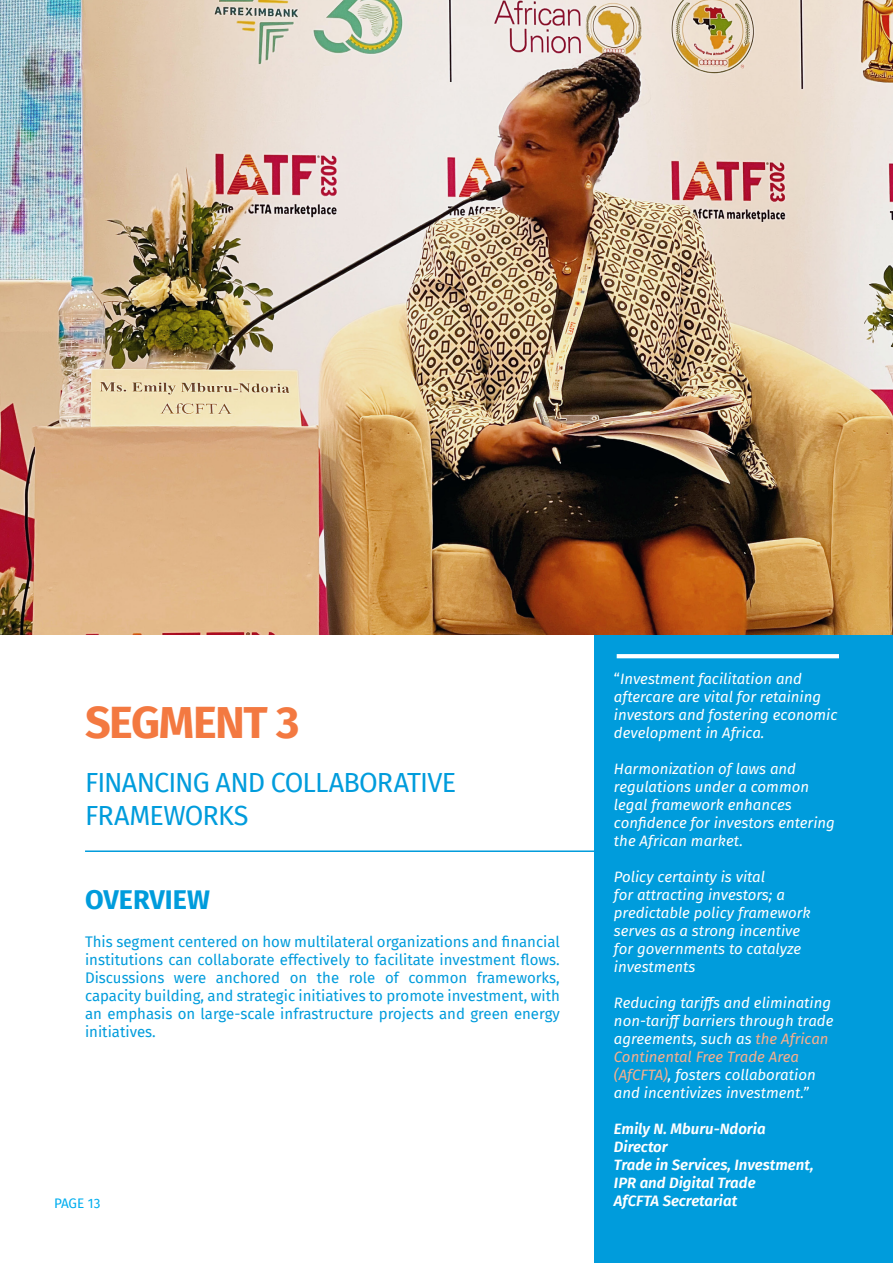
<style>
.page{position:relative;width:893px;height:1263px;background:#fff}
.page>*{position:absolute;margin:0;border:0;box-sizing:border-box;transform-origin:0 0}
.H2__Left{font:700 45px "Fira Sans";letter-spacing:-.035em;color:#f37941}
.H2__Left-2{font:27px/32.4px "Fira Sans";letter-spacing:-.03em;color:#009cdc}
.t1{font:700 27px "Fira Sans";color:#009cdc}
.t2{font:italic 15px/18px "Fira Sans";color:#fff}
.t3{font:15px/18px "Fira Sans";color:#009cdc;text-align:justify}
.t4{font:italic 600 15px/18px "Fira Sans";color:#fff}
.t5{font:13.5px "Fira Sans";letter-spacing:-.005em;color:#00aeef}
.s1{font-style:normal}
.s2{color:#f8af8d}
</style>
<div class="page">
<div style="left:594px;top:634px;width:299px;height:629px;background:#009cdc"></div>
<img style="left:0;top:0;width:893px;height:634px">
<hr style="left:85px;top:850px;width:509px;height:2px;background:#009cdc">
<svg style="left:617px;top:654px;width:222px;height:4px"></svg>
<p class="H2__Left" style="left:85px;top:684px;width:216px">SEGMENT 3</p>
<p class="H2__Left-2" style="left:85px;top:766px;width:373px">FINANCING AND COLLABORATIVE<br>FRAMEWORKS</p>
<p class="t1" style="left:85px;top:877px;width:126px">OVERVIEW</p>
<p class="t3" style="left:85px;top:932px;width:476px">This segment centered on how multilateral organizations and financial institutions can collaborate effectively to facilitate investment flows.<br>Discussions were anchored on the role of common frameworks, capacity building, and strategic initiatives to promote investment, with an emphasis on large-scale infrastructure projects and green energy initiatives.</p>
<p class="t5" style="left:54px;top:1193px;width:48px">PAGE 13</p>
<p class="t2" style="left:614px;top:669px;width:225px"><span class="s1">“</span>Investment facilitation and aftercare are vital for retaining investors and fostering economic development in Africa.</p>
<p class="t2" style="left:614px;top:759px;width:222px">Harmonization of laws and regulations under a common legal framework enhances confidence for investors entering the African market.</p>
<p class="t2" style="left:614px;top:867px;width:198px">Policy certainty is vital<br>for attracting investors; a predictable policy framework serves as a strong incentive for governments to catalyze investments</p>
<p class="t2" style="left:614px;top:993px;width:221px">Reducing tariffs and eliminating non-tariff barriers through trade agreements, such as <span class="s2">the African<br>Continental Free Trade Area (AfCFTA)</span>, fosters collaboration and incentivizes investment.”</p>
<p class="t4" style="left:614px;top:1119px;width:153px">Emily N. Mburu-Ndoria</p>
<p class="t4" style="left:614px;top:1137px;width:55px">Director</p>
<p class="t4" style="left:614px;top:1155px;width:201px">Trade in Services, Investment,<br>IPR and Digital Trade</p>
<p class="t4" style="left:614px;top:1191px;width:125px">AfCFTA Secretariat</p>
</div>
